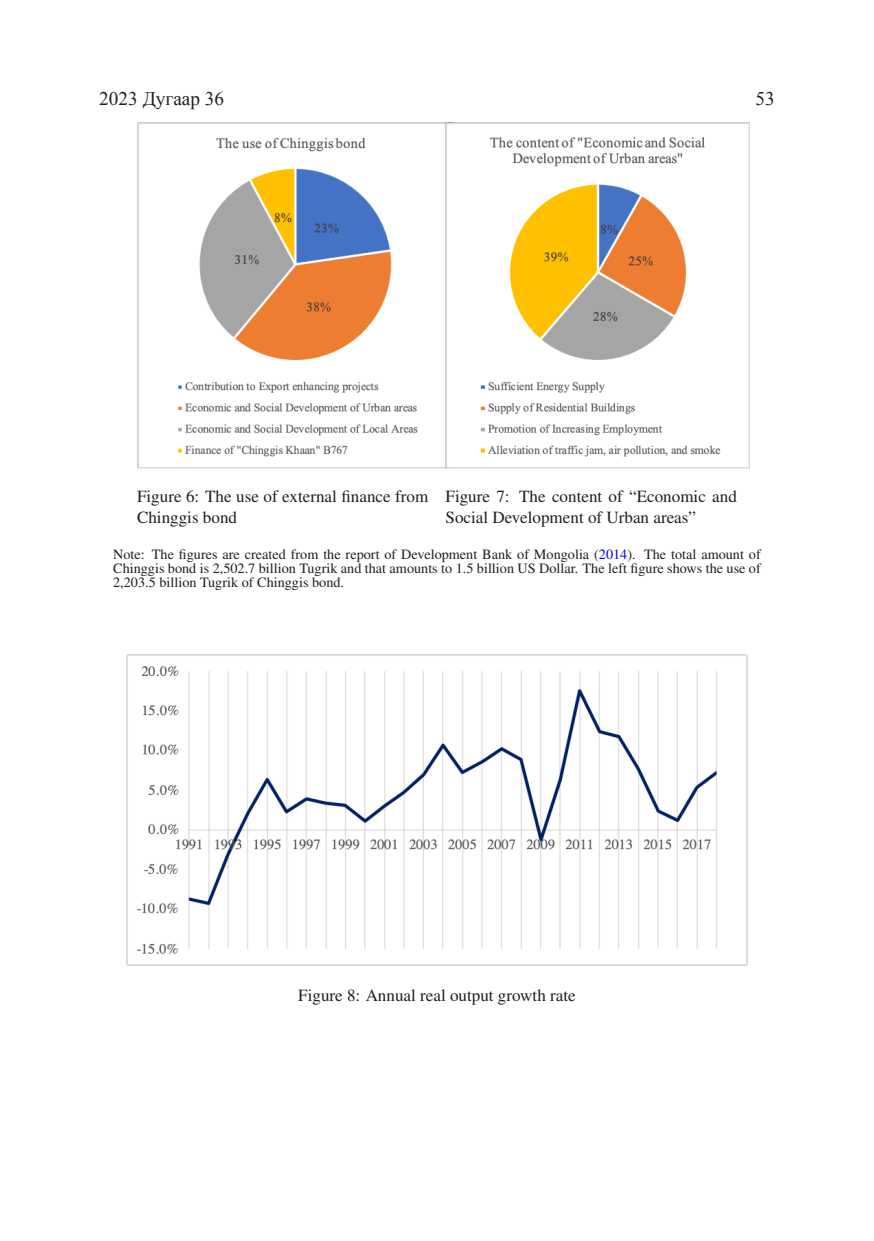
<style>
.page{position:relative;width:874px;height:1241px;background:#fff}
.page>*{position:absolute;margin:0;border:0;box-sizing:border-box;transform-origin:0 0}
.t1{font:19.25px "Times New Roman";color:#231f20}
.t2{font:16.97px/20.7px "Nimbus Rom No 9 L";color:#231f20}
.t3{font:14.17px/14.3px "Nimbus Rom No 9 L";color:#231f20;text-align:justify}
.s1{color:#00f}
</style>
<div class="page">
<img style="left:137px;top:122px;width:308px;height:347px">
<img style="left:445px;top:122px;width:303px;height:347px">
<img style="left:126px;top:654px;width:621px;height:311px">
<h1 class="t1" style="left:99px;top:85px;width:126px">2023 Дугаар 36</h1>
<h1 class="t1" style="left:755px;top:85px;width:21px">53</h1>
<p class="t2" style="left:137px;top:486px;width:293px">Figure 6: The use of external finance from<br>Chinggis bond</p>
<p class="t2" style="left:445px;top:486px;width:293px">Figure 7: The content of “Economic and<br>Social Development of Urban areas”</p>
<p class="t3" style="left:113px;top:546px;width:648px">Note: The figures are created from the report of Development Bank of Mongolia (<span class="s1">2014</span>). The total amount of Chinggis bond is 2,502.7 billion Tugrik and that amounts to 1.5 billion US Dollar. The left figure shows the use of 2,203.5 billion Tugrik of Chinggis bond.</p>
<p class="t2" style="left:298px;top:984px;width:279px">Figure 8: Annual real output growth rate</p>
</div>
